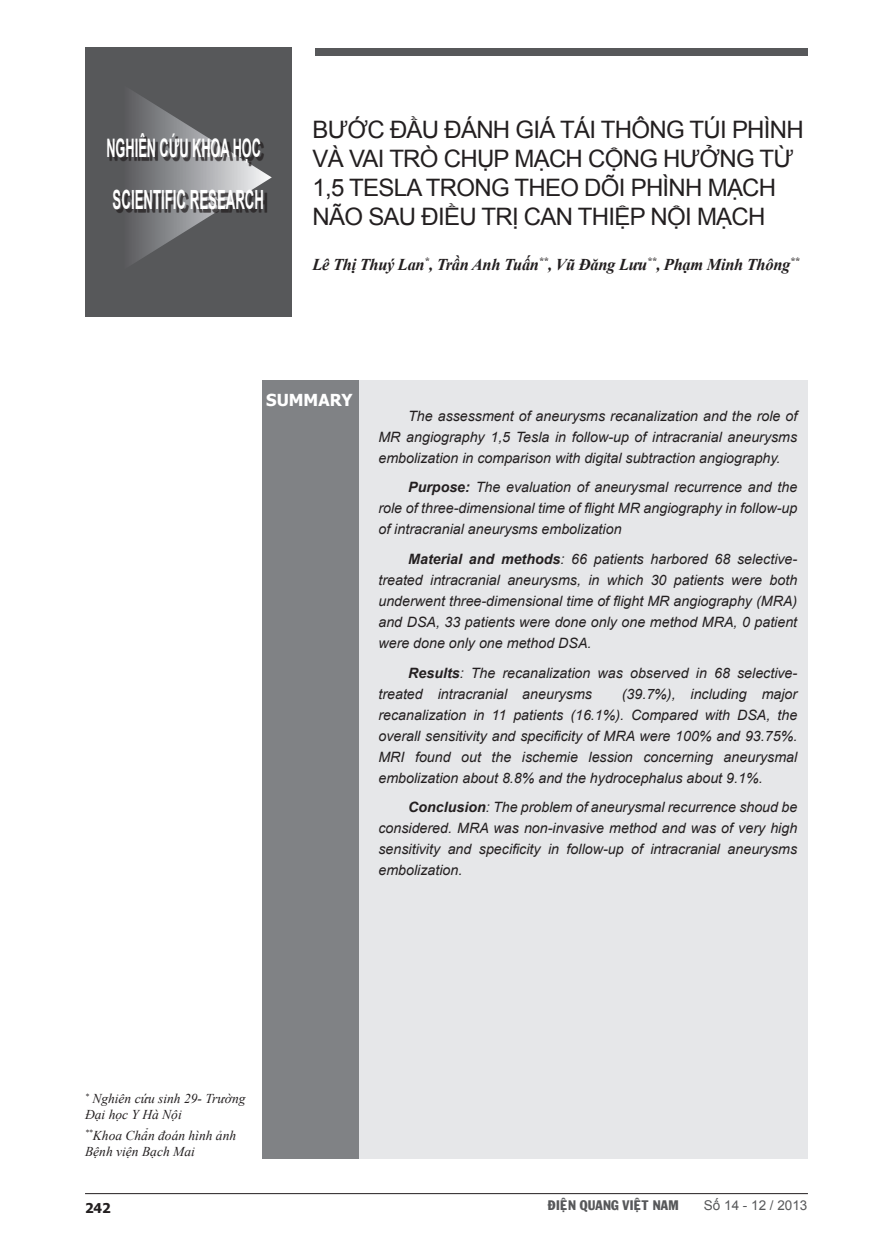
<style>
.page{position:relative;width:893px;height:1255px;background:#fff}
.page>*{position:absolute;margin:0;border:0;box-sizing:border-box;transform-origin:0 0}
.t1{font:700 26.4px "Arial";color:#fff;scale:.5 1}
.t2{font:700 25.5px "Arial";color:#fff;scale:.5 1}
.tit_bai{font:24px/28.8px "Arial";letter-spacing:-.03em;color:#231f20}
.ten_tac_gia{font:italic 700 16.5px "Times New Roman";letter-spacing:-.02em;color:#231f20}
.t3{font:700 16.5px "Tahoma";color:#fff}
.t4{font:italic 14.25px/21px "Arial";color:#231f20;text-align:justify}
.chu_tihch_TG_MOI{font:italic 13.5px/16.2px "Times New Roman";color:#231f20}
.t5{font:13.5px "VNI Franko";color:#57585a}
.t6{font:13.5px "Arial";color:#57585a}
.t7{font:700 13.5px "Tahoma";color:#231f20}
.s1{font-weight:700}
</style>
<div class="page">
<hr style="left:85px;top:1193px;width:723px;height:1px;background:#231f20">
<div style="left:85px;top:48px;width:207px;height:269px;background:#57585a"></div>
<svg style="left:132px;top:91px;width:72px;height:173px"></svg>
<div style="left:109px;top:135px;width:200px;height:64px;background:#231f20;opacity:.75"></div>
<div style="left:115px;top:191px;width:205px;height:63px;background:#231f20;opacity:.75"></div>
<div style="left:316px;top:48px;width:492px;height:7px;background:#57585a"></div>
<div style="left:263px;top:380px;width:545px;height:778px;background:#e6e7e9"></div>
<div style="left:262px;top:380px;width:96px;height:778px;background:#808285"></div>
<h2 class="t2" style="left:106px;top:131px;width:311px">NGHIÊN CỨU KHOA HỌC</h2>
<h1 class="t1" style="left:113px;top:182px;width:33px">SCIENTI</h1>
<h1 class="t1" style="left:165px;top:182px;width:70px">FIC RESEARCH</h1>
<p class="tit_bai" style="left:313px;top:116px;width:493px">BƯỚC ĐẦU ĐÁNH GIÁ TÁI THÔNG TÚI PHÌNH VÀ VAI TRÒ CHỤP MẠCH CỘNG HƯỞNG TỪ 1,5 TESLA TRONG THEO DÕI PHÌNH MẠCH NÃO SAU ĐIỀU TRỊ CAN THIỆP NỘI MẠCH</p>
<p class="ten_tac_gia" style="left:313px;top:253px;width:489px">Lê Thị Thuý Lan<sup>*</sup>, Trần Anh Tuấn<sup>**</sup>, Vũ Đăng Lưu<sup>**</sup>, Phạm Minh Thông<sup>**</sup></p>
<p class="t3" style="left:266px;top:388px;width:14px">SUMMAR</p>
<p class="t3" style="left:342px;top:388px;width:13px">Y</p>
<p class="t4" style="left:378px;top:405px;width:420px;text-indent:30px">The assessment of aneurysms recanalization and the role of MR angiography 1,5 Tesla in follow-up of intracranial aneurysms embolization in comparison with digital subtraction angiography.</p>
<p class="t4" style="left:378px;top:477px;width:420px;text-indent:30px"><span class="s1">Purpose:</span> The evaluation of aneurysmal recurrence and the role of three-dimensional time of flight MR angiography in follow-up of intracranial aneurysms embolization</p>
<p class="t4" style="left:378px;top:548px;width:420px;text-indent:30px"><span class="s1">Material and methods</span>: 66 patients harbored 68 selective&shy;treated intracranial aneurysms, in which 30 patients were both underwent three-dimensional time of flight MR angiography (MRA) and DSA, 33 patients were done only one method MRA, 0 patient were done only one method DSA.</p>
<p class="t4" style="left:378px;top:662px;width:420px;text-indent:30px"><span class="s1">Results</span>: The recanalization was observed in 68 selective&shy;treated intracranial aneurysms</p>
<p class="t4" style="left:378px;top:683px;width:420px;text-indent:243px">(39.7%), including major recanalization in 11 patients (16.1%). Compared with DSA, the overall sensitivity and specificity of MRA were 100% and 93.75%.<br>MRI found out the ischemie lession concerning aneurysmal embolization about 8.8% and the hydrocephalus about 9.1%.</p>
<p class="t4" style="left:378px;top:796px;width:420px;text-indent:30px"><span class="s1">Conclusion</span>: The problem of aneurysmal recurrence shoud be considered. MRA was non-invasive method and was of very high sensitivity and specificity in follow-up of intracranial aneurysms embolization.</p>
<p class="chu_tihch_TG_MOI" style="left:85px;top:1090px;width:162px"><sup>*</sup> Nghiên cứu sinh 29- Trường<br>Đại học Y Hà Nội</p>
<p class="chu_tihch_TG_MOI" style="left:85px;top:1126px;width:153px"><sup>**</sup>Khoa Chẩn đoán hình ảnh<br>Bệnh viện Bạch Mai</p>
<p class="t7" style="left:85px;top:1198px;width:27px">242</p>
<p class="t5" style="left:548px;top:1194px;width:132px">ÑIEÄN QUANG VIEÄT NAM</p>
<p class="t6" style="left:704px;top:1196px;width:105px">Số 14 - 12 / 2013</p>
</div>
